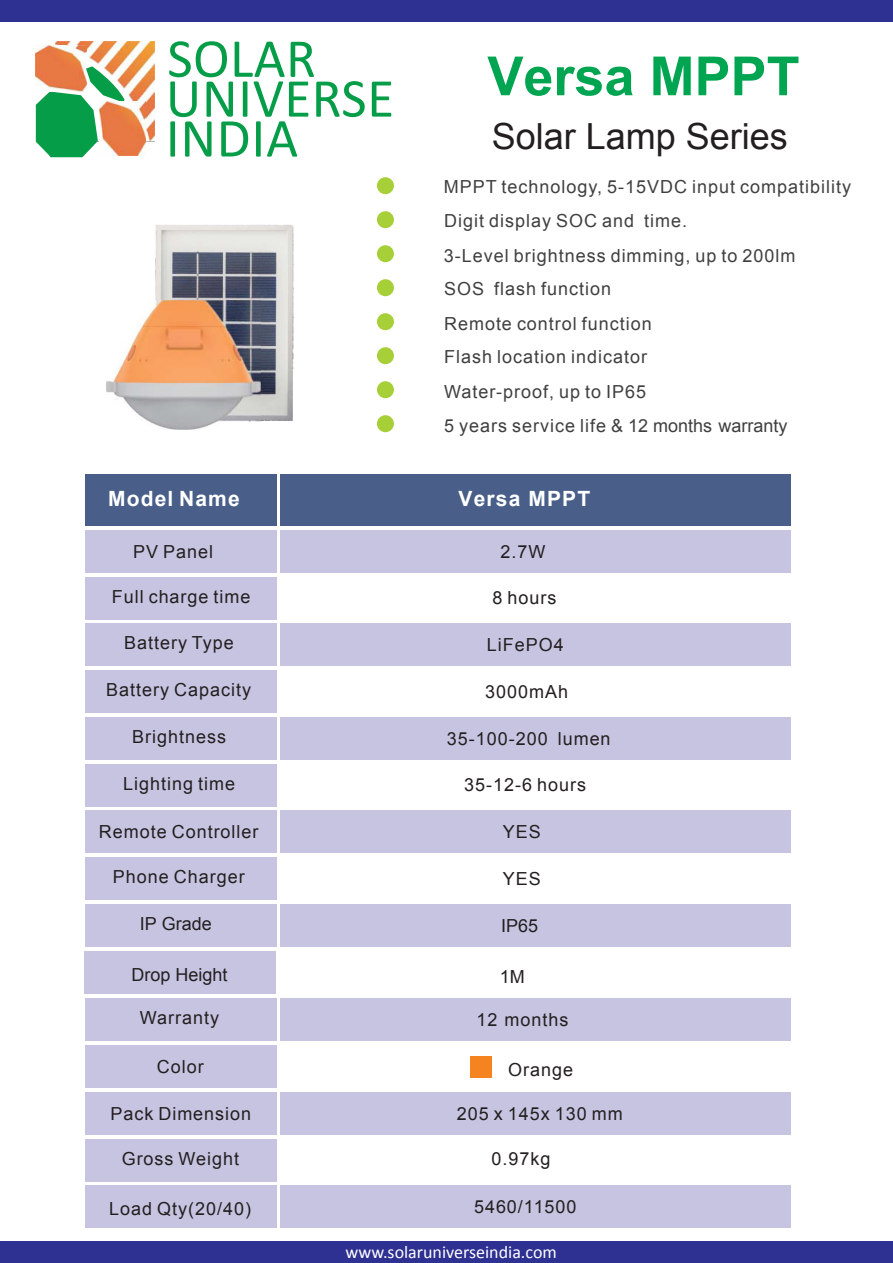
<style>
.page{position:relative;width:893px;height:1263px;background:#fff}
.page>*{position:absolute;margin:0;border:0;box-sizing:border-box;transform-origin:0 0}
.t1{font:55.35px/39.9px "Calibri";letter-spacing:.005em;color:#069d49}
.t2{font:700 54px "Arial";color:#00a551}
.t3{font:36px "Arial";color:#231f20}
.t4{font:700 21px "Arial";letter-spacing:.055em;color:#fff}
.t5{font:18px "Arial";letter-spacing:.055em;color:#231f20}
.t6{font:18px "Arial";letter-spacing:.055em;color:#404041}
.t7{font:18px "Arial";letter-spacing:.03em;color:#404041}
.t8{font:18px "Calibri";color:#fff}
.t9{font:18px "Arial";color:#231f20}
</style>
<div class="page">
<img style="left:155px;top:225px;width:139px;height:196px">
<img style="left:106px;top:309px;width:154px;height:121px">
<img style="left:154px;top:300px;width:106px;height:121px">
<div style="left:377px;top:177px;width:17px;height:17px;background:#a7cf38;border-radius:50%"></div>
<div style="left:377px;top:211px;width:17px;height:17px;background:#a7cf38;border-radius:50%"></div>
<div style="left:377px;top:245px;width:17px;height:17px;background:#a7cf38;border-radius:50%"></div>
<div style="left:377px;top:279px;width:17px;height:17px;background:#a7cf38;border-radius:50%"></div>
<div style="left:377px;top:313px;width:17px;height:17px;background:#a7cf38;border-radius:50%"></div>
<div style="left:377px;top:347px;width:17px;height:17px;background:#a7cf38;border-radius:50%"></div>
<div style="left:377px;top:381px;width:17px;height:17px;background:#a7cf38;border-radius:50%"></div>
<div style="left:377px;top:415px;width:17px;height:17px;background:#a7cf38;border-radius:50%"></div>
<div style="left:85px;top:475px;width:191px;height:51px;background:#495f89"></div>
<div style="left:85px;top:530px;width:191px;height:43px;background:#c7c4e2"></div>
<div style="left:281px;top:530px;width:510px;height:43px;background:#c7c4e2"></div>
<div style="left:85px;top:577px;width:191px;height:42px;background:#c7c4e2"></div>
<div style="left:85px;top:624px;width:191px;height:42px;background:#c7c4e2"></div>
<div style="left:281px;top:624px;width:510px;height:42px;background:#c7c4e2"></div>
<div style="left:85px;top:670px;width:191px;height:43px;background:#c7c4e2"></div>
<div style="left:85px;top:717px;width:191px;height:43px;background:#c7c4e2"></div>
<div style="left:281px;top:717px;width:510px;height:43px;background:#c7c4e2"></div>
<div style="left:85px;top:764px;width:191px;height:42px;background:#c7c4e2"></div>
<div style="left:85px;top:811px;width:191px;height:42px;background:#c7c4e2"></div>
<div style="left:281px;top:811px;width:510px;height:42px;background:#c7c4e2"></div>
<div style="left:85px;top:857px;width:191px;height:43px;background:#c7c4e2"></div>
<div style="left:85px;top:999px;width:191px;height:42px;background:#c7c4e2"></div>
<div style="left:281px;top:999px;width:510px;height:42px;background:#c7c4e2"></div>
<div style="left:85px;top:1045px;width:191px;height:43px;background:#c7c4e2"></div>
<div style="left:85px;top:1092px;width:191px;height:43px;background:#c7c4e2"></div>
<div style="left:281px;top:1092px;width:510px;height:43px;background:#c7c4e2"></div>
<div style="left:85px;top:1139px;width:191px;height:42px;background:#c7c4e2"></div>
<div style="left:281px;top:475px;width:510px;height:51px;background:#495f89"></div>
<div style="left:470px;top:1056px;width:21px;height:21px;background:#f5831f"></div>
<div style="left:0;top:1241px;width:893px;height:21px;background:#2e3092"></div>
<div style="left:0;top:0;width:893px;height:21px;background:#2e3092"></div>
<div style="left:85px;top:1186px;width:191px;height:42px;background:#c7c4e2"></div>
<div style="left:281px;top:1186px;width:510px;height:42px;background:#c7c4e2"></div>
<img style="left:55px;top:41px;width:99px;height:100px">
<img style="left:36px;top:46px;width:51px;height:20px">
<svg style="left:36px;top:66px;width:88px;height:91px"></svg>
<img style="left:99px;top:102px;width:46px;height:53px">
<div style="left:85px;top:904px;width:191px;height:43px;background:#c7c4e2"></div>
<div style="left:281px;top:904px;width:510px;height:43px;background:#c7c4e2"></div>
<div style="left:84px;top:951px;width:192px;height:43px;background:#c7c4e2"></div>
<h1 class="t1" style="left:166px;top:39px;width:230px">SOLAR<br>UNIVERSE<br>INDIA</h1>
<h2 class="t2" style="left:487px;top:40px;width:314px">Versa MPPT</h2>
<h3 class="t3" style="left:492px;top:113px;width:298px">Solar Lamp Series</h3>
<p class="t6" style="left:444px;top:175px;width:409px">MPPT technology, 5-15VDC input compatibility</p>
<p class="t6" style="left:444px;top:209px;width:244px">Digit display SOC and time.</p>
<p class="t6" style="left:444px;top:243px;width:353px">3-Level brightness dimming, up to 200lm</p>
<p class="t6" style="left:444px;top:277px;width:168px">SOS flash function</p>
<p class="t6" style="left:444px;top:311px;width:209px">Remote control function</p>
<p class="t6" style="left:444px;top:345px;width:204px">Flash location indicator</p>
<p class="t6" style="left:444px;top:379px;width:204px">Water-proof, up to IP65</p>
<p class="t7" style="left:444px;top:413px;width:345px">5 years service life &amp; 12 months warranty</p>
<p class="t4" style="left:108px;top:484px;width:133px">Model Name</p>
<p class="t4" style="left:458px;top:484px;width:133px">Versa MPPT</p>
<p class="t5" style="left:133px;top:540px;width:81px">PV Panel</p>
<p class="t5" style="left:500px;top:540px;width:46px">2.7W</p>
<p class="t5" style="left:112px;top:584px;width:140px">Full charge time</p>
<p class="t5" style="left:492px;top:586px;width:65px">8 hours</p>
<p class="t5" style="left:124px;top:631px;width:111px">Battery Type</p>
<p class="t5" style="left:106px;top:678px;width:146px">Battery Capacity</p>
<p class="t5" style="left:132px;top:725px;width:95px">Brightness</p>
<p class="t5" style="left:123px;top:771px;width:113px">Lighting time</p>
<p class="t5" style="left:99px;top:820px;width:161px">Remote Controller</p>
<p class="t5" style="left:113px;top:865px;width:133px">Phone Charger</p>
<p class="t5" style="left:487px;top:633px;width:78px">LiFePO4</p>
<p class="t5" style="left:485px;top:680px;width:84px">3000mAh</p>
<p class="t5" style="left:447px;top:727px;width:165px">35-100-200 lumen</p>
<p class="t5" style="left:464px;top:773px;width:123px">35-12-6 hours</p>
<p class="t5" style="left:503px;top:820px;width:39px">YES</p>
<p class="t5" style="left:503px;top:867px;width:39px">YES</p>
<p class="t5" style="left:140px;top:912px;width:74px">IP Grade</p>
<p class="t5" style="left:501px;top:914px;width:39px">IP65</p>
<p class="t9" style="left:131px;top:962px;width:97px">Drop Height</p>
<p class="t5" style="left:500px;top:965px;width:26px">1M</p>
<p class="t5" style="left:140px;top:1006px;width:81px">Warranty</p>
<p class="t5" style="left:157px;top:1055px;width:48px">Color</p>
<p class="t5" style="left:110px;top:1102px;width:142px">Pack Dimension</p>
<p class="t5" style="left:122px;top:1147px;width:119px">Gross Weight</p>
<p class="t5" style="left:477px;top:1008px;width:93px">12 months</p>
<p class="t5" style="left:508px;top:1058px;width:66px">Orange</p>
<p class="t5" style="left:457px;top:1102px;width:167px">205 x 145x 130 mm</p>
<p class="t5" style="left:492px;top:1146px;width:60px">0.97kg</p>
<p class="t5" style="left:109px;top:1197px;width:143px">Load Qty(20/40)</p>
<p class="t5" style="left:474px;top:1195px;width:104px">5460/11500</p>
<p class="t8" style="left:346px;top:1240px;width:213px">www.solaruniverseindia.com</p>
</div>
